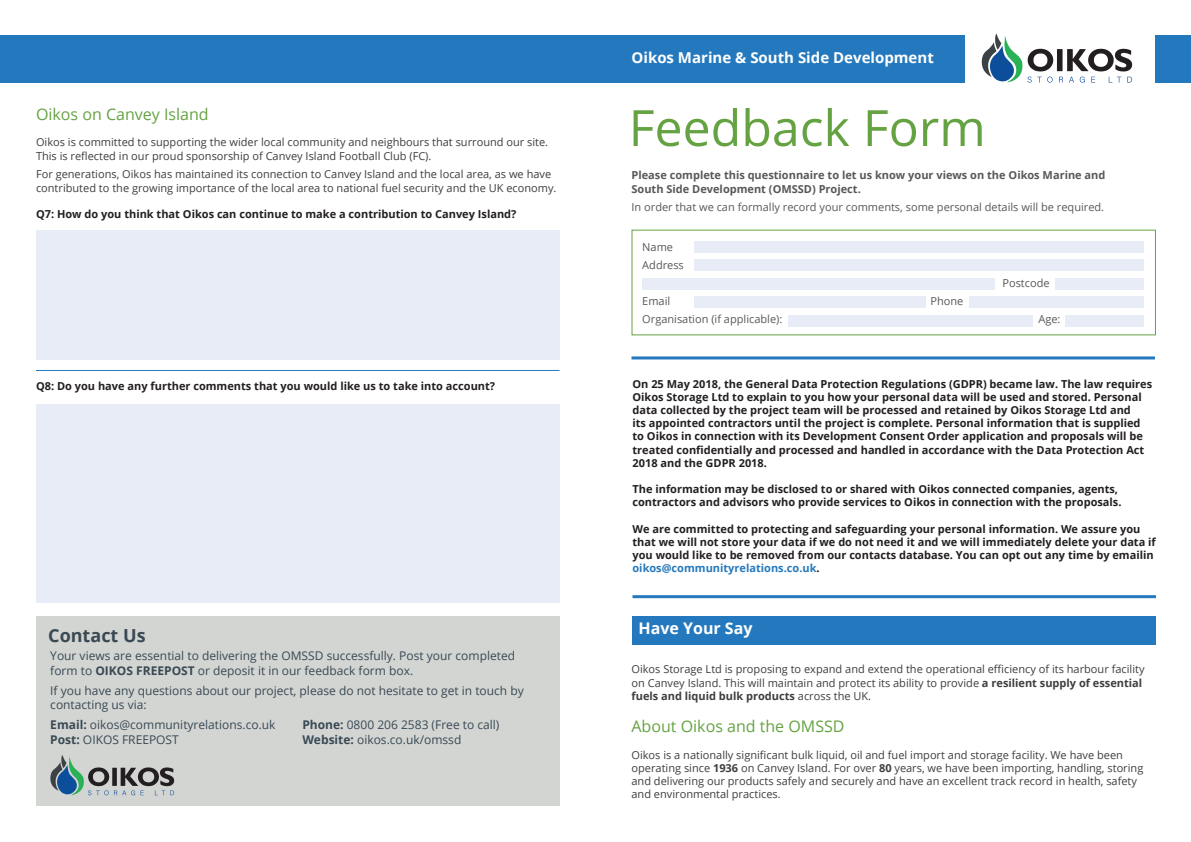
<style>
.page{position:relative;width:1191px;height:842px;background:#fff}
.page>*{position:absolute;margin:0;border:0;box-sizing:border-box;transform-origin:0 0}
.t1{font:50px "Open Sans";color:#65a342}
.t2{font:700 18px "Open Sans";color:#394953}
.t3{font:16px "Open Sans";color:#65a342}
.t4{font:700 16px "Open Sans";color:#fff}
.t5{font:700 15px "Open Sans";color:#fff}
.t6{font:12px/14.4px "Open Sans";color:#394953}
.t7{font:700 11px/13.2px "Open Sans";color:#231f20}
.t8{font:11px/13.2px "Open Sans";color:#3e3e3f}
.t9{font:11px/18px "Open Sans";color:#57585a}
.t10{font:700 11px/13.2px "Open Sans";color:#57585a}
.s1{font-weight:700}
.s2{color:#2479be}
</style>
<div class="page">
<div style="left:0;top:36px;width:964px;height:47px;background:#2479be"></div>
<div style="left:1155px;top:36px;width:36px;height:47px;background:#2479be"></div>
<svg style="left:981px;top:34px;width:151px;height:49px"></svg>
<div style="left:694px;top:241px;width:449px;height:12px;background:#e7ecf7"></div>
<div style="left:694px;top:260px;width:449px;height:11px;background:#e7ecf7"></div>
<div style="left:642px;top:278px;width:352px;height:11px;background:#e7ecf7"></div>
<div style="left:1055px;top:278px;width:88px;height:11px;background:#e7ecf7"></div>
<div style="left:969px;top:297px;width:174px;height:11px;background:#e7ecf7"></div>
<div style="left:694px;top:297px;width:232px;height:11px;background:#e7ecf7"></div>
<div style="left:1065px;top:315px;width:78px;height:11px;background:#e7ecf7"></div>
<div style="left:788px;top:315px;width:244px;height:11px;background:#e7ecf7"></div>
<div style="left:632px;top:616px;width:524px;height:28px;background:#2479be"></div>
<div style="left:36px;top:616px;width:523px;height:190px;background:#d3d5d3"></div>
<svg style="left:50px;top:755px;width:124px;height:40px"></svg>
<div style="left:36px;top:230px;width:523px;height:129px;background:#e7ecf7"></div>
<hr style="left:36px;top:370px;width:523px;height:1px;background:#2479be">
<div style="left:36px;top:404px;width:523px;height:198px;background:#e7ecf7"></div>
<hr style="left:631px;top:356px;width:524px;height:3px;background:#2479be">
<hr style="left:632px;top:595px;width:524px;height:3px;background:#2479be">
<h3 class="t3" style="left:36px;top:103px;width:174px">Oikos on Canvey Island</h3>
<p class="t8" style="left:36px;top:135px;width:514px">Oikos is committed to supporting the wider local community and neighbours that surround our site.<br>This is reflected in our proud sponsorship of Canvey Island Football Club (FC).</p>
<p class="t8" style="left:36px;top:168px;width:522px">For generations, Oikos has maintained its connection to Canvey Island and the local area, as we have contributed to the growing importance of the local area to national fuel security and the UK economy.</p>
<p class="t7" style="left:36px;top:207px;width:482px">Q7: How do you think that Oikos can continue to make a contribution to Canvey Island?</p>
<p class="t7" style="left:36px;top:379px;width:461px">Q8: Do you have any further comments that you would like us to take into account?</p>
<h2 class="t2" style="left:48px;top:622px;width:99px">Contact Us</h2>
<p class="t6" style="left:50px;top:648px;width:466px">Your views are essential to delivering the OMSSD successfully. Post your completed form to <span class="s1">OIKOS FREEPOST</span> or deposit it in our feedback form box.</p>
<p class="t6" style="left:50px;top:683px;width:475px">If you have any questions about our project, please do not hesitate to get in touch by contacting us via:</p>
<p class="t6" style="left:50px;top:717px;width:227px"><span class="s1">Email:</span> oikos@communityrelations.co.uk</p>
<p class="t6" style="left:302px;top:717px;width:199px"><span class="s1">Phone:</span> 0800 206 2583 (Free to call)</p>
<p class="t6" style="left:50px;top:732px;width:130px"><span class="s1">Post:</span> OIKOS FREEPOST</p>
<p class="t6" style="left:302px;top:732px;width:160px"><span class="s1">Website:</span> oikos.co.uk/omssd</p>
<h3 class="t5" style="left:631px;top:47px;width:304px">Oikos Marine &amp; South Side Development</h3>
<h1 class="t1" style="left:628px;top:94px;width:358px">Feedback Form</h1>
<p class="t10" style="left:631px;top:168px;width:475px">Please complete this questionnaire to let us know your views on the Oikos Marine and<br>South Side Development (OMSSD) Project.</p>
<p class="t9" style="left:631px;top:198px;width:474px">In order that we can formally record your comments, some personal details will be required.</p>
<p class="t9" style="left:642px;top:238px;width:43px">Name<br>Address</p>
<p class="t9" style="left:1002px;top:274px;width:49px">Postcode</p>
<p class="t9" style="left:642px;top:292px;width:30px">Email</p>
<p class="t9" style="left:930px;top:292px;width:34px">Phone</p>
<p class="t9" style="left:642px;top:310px;width:142px">Organisation (if applicable):</p>
<p class="t9" style="left:1038px;top:310px;width:24px">Age:</p>
<p class="t7" style="left:632px;top:377px;width:521px">On 25 May 2018, the General Data Protection Regulations (GDPR) became law. The law requires Oikos Storage Ltd to explain to you how your personal data will be used and stored. Personal data collected by the project team will be processed and retained by Oikos Storage Ltd and<br>its appointed contractors until the project is complete. Personal information that is supplied to Oikos in connection with its Development Consent Order application and proposals will be treated confidentially and processed and handled in accordance with the Data Protection Act 2018 and the GDPR 2018.</p>
<p class="t7" style="left:632px;top:482px;width:490px">The information may be disclosed to or shared with Oikos connected companies, agents, contractors and advisors who provide services to Oikos in connection with the proposals.</p>
<p class="t7" style="left:632px;top:522px;width:525px">We are committed to protecting and safeguarding your personal information. We assure you that we will not store your data if we do not need it and we will immediately delete your data if you would like to be removed from our contacts database. You can opt out any time by emailin <span class="s2">oikos@communityrelations.co.uk</span>.</p>
<h3 class="t4" style="left:638px;top:617px;width:116px">Have Your Say</h3>
<p class="t8" style="left:631px;top:662px;width:514px">Oikos Storage Ltd is proposing to expand and extend the operational efficiency of its harbour facility on Canvey Island. This will maintain and protect its ability to provide <span class="s1">a resilient supply of essential fuels and liquid bulk products</span> across the UK.</p>
<h3 class="t3" style="left:631px;top:715px;width:215px">About Oikos and the OMSSD</h3>
<p class="t8" style="left:631px;top:748px;width:513px">Oikos is a nationally significant bulk liquid, oil and fuel import and storage facility. We have been operating since <span class="s1">1936</span> on Canvey Island. For over <span class="s1">80</span> years, we have been importing, handling, storing and delivering our products safely and securely and have an excellent track record in health, safety and environmental practices.</p>
</div>
